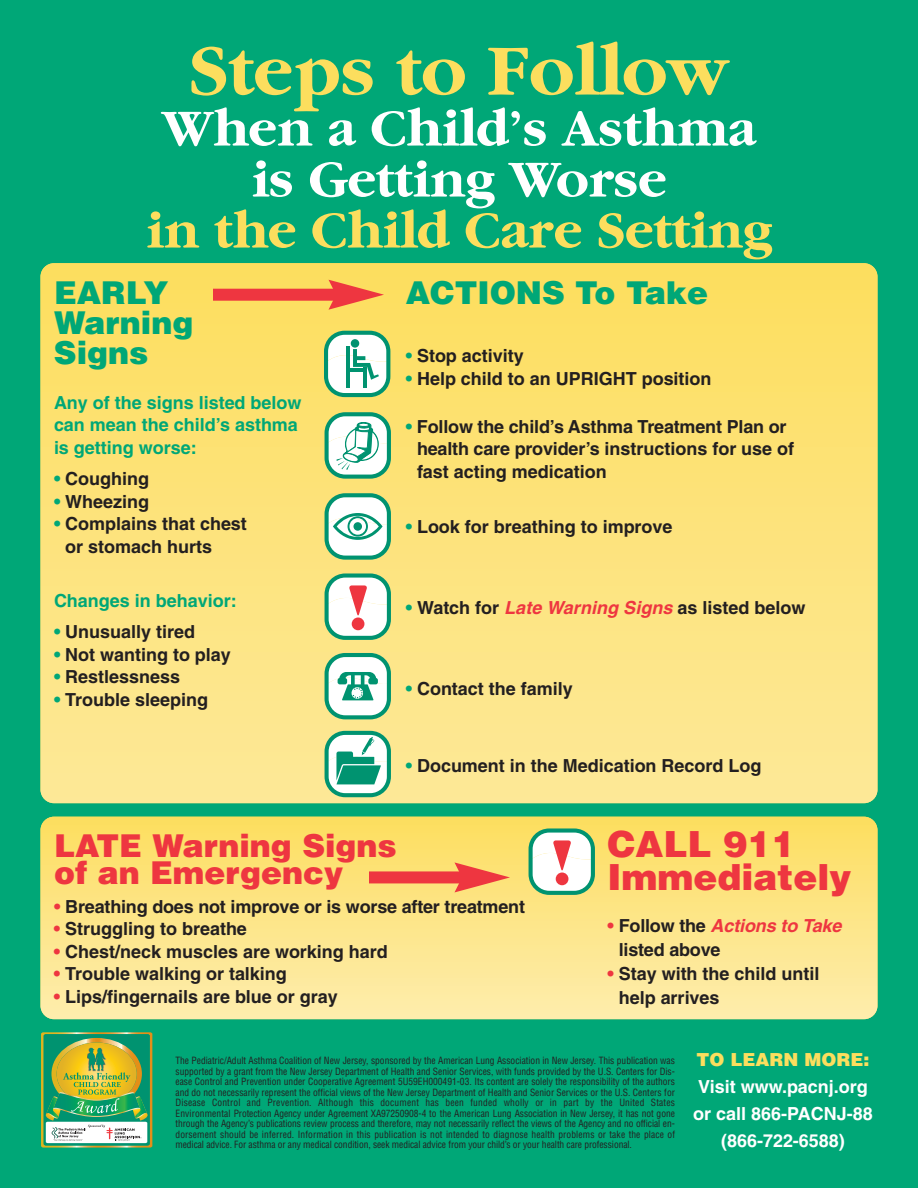
<style>
.page{position:relative;width:918px;height:1188px;background:#00a777}
.page>*{position:absolute;margin:0;border:0;box-sizing:border-box;transform-origin:0 0}
.t1{font:700 75px "Garamond";color:#fcde5e}
.t2{font:700 54px/51px "Garamond";color:#fff;text-align:center}
.t3{font:700 54px "Garamond";color:#fcde5e}
.t4{font:900 36px/33px "Helvetica";color:#ee3640}
.t5{font:900 31.5px/30px "Helvetica";color:#00a777}
.t6{font:900 31.5px/27px "Helvetica";color:#ee3640}
.t7{font:700 18px/22.5px "Helvetica";color:#231f20}
.t8{font:700 18px/22.5px "Helvetica";color:#00a777}
.t9{font:700 18px/27px "Helvetica";color:#fff;text-align:center}
.t10{font:900 18px "Helvetica";color:#fcde5e}
.t11{font:condensed 9.75px/10.5px "Helvetica";letter-spacing:-.005em;color:#231f20;text-align:justify}
.s1{color:#00a777}
.s2{font-style:italic;color:#ee3640}
.s3{color:#ee3640}
</style>
<div class="page">
<img style="left:41px;top:1032px;width:111px;height:116px">
<div style="left:40px;top:263px;width:838px;height:540px;background:linear-gradient(to bottom,#fdde5f,#fde898);border-radius:14px"></div>
<div style="left:40px;top:817px;width:838px;height:202px;background:linear-gradient(to bottom,#fcde60,#feedad);border-radius:14px"></div>
<svg style="left:324px;top:331px;width:66px;height:66px;background:#b9deca"></svg>
<div style="left:351px;top:339px;width:8px;height:9px;background:#009370;border-radius:50%"></div>
<hr style="left:346px;top:346px;width:4px;height:42px;background:#009370">
<hr style="left:349px;top:368px;width:18px;height:4px;background:#009370">
<hr style="left:363px;top:368px;width:4px;height:20px;background:#009370">
<svg style="left:325px;top:412px;width:66px;height:67px;background:#b0dac6"></svg>
<svg style="left:325px;top:493px;width:66px;height:67px;background:#b0dbc6"></svg>
<svg style="left:325px;top:573px;width:66px;height:67px;background:#c9d7c8"></svg>
<div style="left:352px;top:618px;width:12px;height:12px;background:#ee3640;border-radius:50%"></div>
<svg style="left:325px;top:653px;width:66px;height:66px;background:#a6d7c4"></svg>
<svg style="left:325px;top:731px;width:66px;height:66px;background:#86cab2"></svg>
<svg style="left:529px;top:828px;width:66px;height:67px;background:#c9d7c6"></svg>
<div style="left:556px;top:873px;width:12px;height:12px;background:#ee3640;border-radius:50%"></div>
<div style="left:213px;top:289px;width:126px;height:12px;background:#ee3640"></div>
<svg style="left:328px;top:280px;width:56px;height:30px;background:#f58e51"></svg>
<div style="left:369px;top:871px;width:96px;height:12px;background:#ee3640"></div>
<svg style="left:454px;top:862px;width:56px;height:30px;background:#f5905d"></svg>
<h1 class="t1" style="left:189px;top:25px;width:541px">Steps to Follow</h1>
<h2 class="t2" style="left:162px;top:101px;width:595px">When a Child’s Asthma is Getting Worse</h2>
<h2 class="t3" style="left:146px;top:197px;width:627px">in the Child Care Setting</h2>
<h3 class="t5" style="left:54px;top:278px;width:141px">EARLY<br>Warning<br>Signs</h3>
<h3 class="t8" style="left:54px;top:393px;width:249px">Any of the signs listed below can mean the child’s asthma is getting worse:</h3>
<h3 class="t7" style="left:54px;top:469px;width:97px"><span class="s1">•</span> Coughing</h3>
<h3 class="t7" style="left:54px;top:492px;width:97px"><span class="s1">•</span> Wheezing</h3>
<h3 class="t7" style="left:65px;top:514px;width:183px;text-indent:-11px"><span class="s1">•</span> Complains that chest or stomach hurts</h3>
<h3 class="t8" style="left:54px;top:591px;width:184px">Changes in behavior:</h3>
<h3 class="t7" style="left:54px;top:622px;width:143px"><span class="s1">•</span> Unusually tired</h3>
<h3 class="t7" style="left:54px;top:645px;width:178px"><span class="s1">•</span> Not wanting to play</h3>
<h3 class="t7" style="left:54px;top:667px;width:128px"><span class="s1">•</span> Restlessness</h3>
<h3 class="t7" style="left:54px;top:690px;width:156px"><span class="s1">•</span> Trouble sleeping</h3>
<h3 class="t5" style="left:406px;top:278px;width:304px">ACTIONS To Take</h3>
<h3 class="t7" style="left:406px;top:346px;width:120px"><span class="s1">•</span> Stop activity</h3>
<h3 class="t7" style="left:406px;top:369px;width:307px"><span class="s1">•</span> Help child to an UPRIGHT position</h3>
<h3 class="t7" style="left:417px;top:417px;width:379px;text-indent:-11px"><span class="s1">•</span> Follow the child’s Asthma Treatment Plan or health care provider’s instructions for use of fast acting medication</h3>
<h3 class="t7" style="left:406px;top:517px;width:268px"><span class="s1">•</span> Look for breathing to improve</h3>
<h3 class="t7" style="left:406px;top:598px;width:401px"><span class="s1">•</span> Watch for <span class="s2">Late Warning Signs</span> as listed below</h3>
<h3 class="t7" style="left:406px;top:679px;width:169px"><span class="s1">•</span> Contact the family</h3>
<h3 class="t7" style="left:406px;top:756px;width:357px"><span class="s1">•</span> Document in the Medication Record Log</h3>
<h3 class="t6" style="left:54px;top:833px;width:344px">LATE Warning Signs of an Emergency</h3>
<h3 class="t7" style="left:54px;top:897px;width:473px"><span class="s3">•</span> Breathing does not improve or is worse after treatment</h3>
<h3 class="t7" style="left:54px;top:919px;width:194px"><span class="s3">•</span> Struggling to breathe</h3>
<h3 class="t7" style="left:54px;top:942px;width:335px"><span class="s3">•</span> Chest/neck muscles are working hard</h3>
<h3 class="t7" style="left:54px;top:964px;width:234px"><span class="s3">•</span> Trouble walking or talking</h3>
<h3 class="t7" style="left:54px;top:987px;width:285px"><span class="s3">•</span> Lips/fingernails are blue or gray</h3>
<h3 class="t4" style="left:608px;top:828px;width:245px">CALL 911<br>Immediately</h3>
<h3 class="t7" style="left:619px;top:916px;width:224px;line-height:24px;text-indent:-11px"><span class="s3">•</span> Follow the <span class="s2">Actions to Take </span>listed above</h3>
<h3 class="t7" style="left:619px;top:964px;width:202px;line-height:24px;text-indent:-11px"><span class="s3">•</span> Stay with the child until help arrives</h3>
<p class="t11" style="left:175px;top:1055px;width:501px">The Pediatric/Adult Asthma Coalition of New Jersey, sponsored by the American Lung Association in New Jersey. This publication was supported by a grant from the New Jersey Department of Health and Senior Services, with funds provided by the U.S. Centers for Dis&shy;ease Control and Prevention under Cooperative Agreement 5U59EH000491-03. Its content are solely the responsibility of the authors and do not necessarily represent the official views of the New Jersey Department of Health and Senior Services or the U.S. Centers for Disease Control and Prevention. Although this document has been funded wholly or in part by the United States Environmental Protection Agency under Agreement XA97250908-4 to the American Lung Association in New Jersey, it has not gone through the Agency’s publications review process and therefore, may not necessarily reflect the views of the Agency and no official en&shy;dorsement should be inferred. Information in this publication is not intended to diagnose health problems or take the place of medical advice. For asthma or any medical condition, seek medical advice from your child’s or your health care professional.</p>
<h3 class="t10" style="left:697px;top:1049px;width:174px">TO LEARN MORE:</h3>
<h3 class="t9" style="left:693px;top:1075px;width:181px">Visit www.pacnj.org or call 866-PACNJ-88 (866-722-6588)</h3>
</div>
